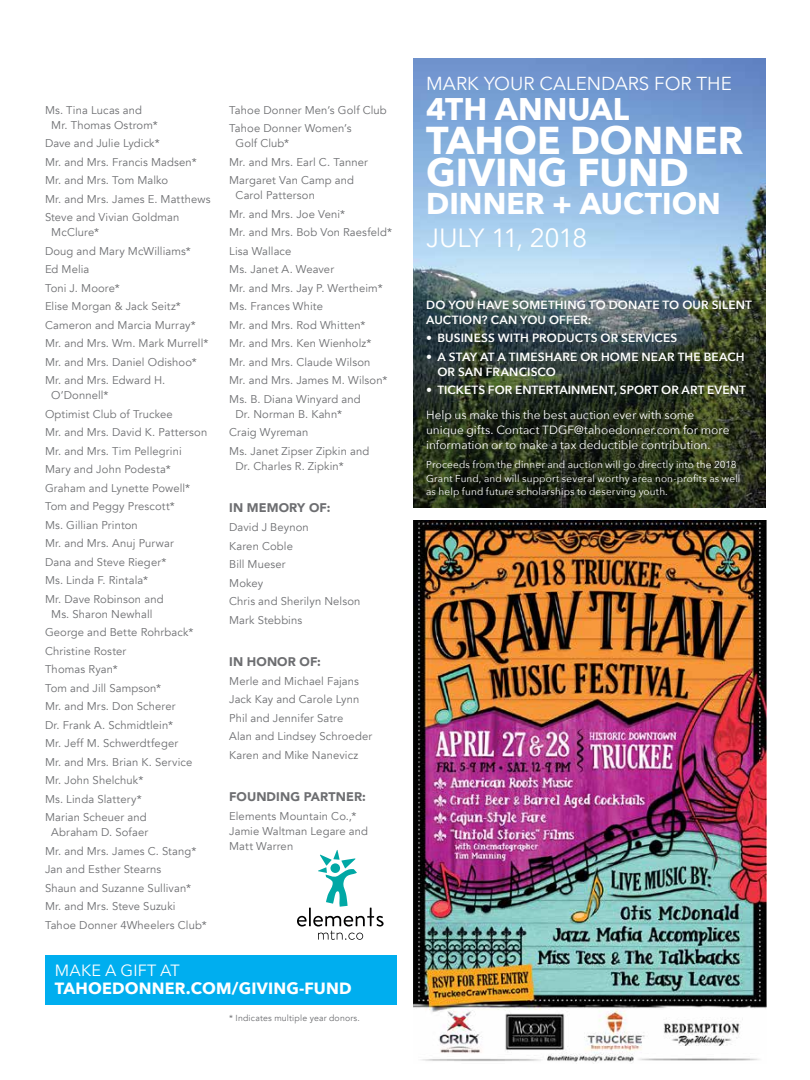
<style>
.page{position:relative;width:810px;height:1080px;background:#fff}
.page>*{position:absolute;margin:0;border:0;box-sizing:border-box;transform-origin:0 0}
.t1{font:700 38.75px/32.5px "Avenir Next";color:#fff}
.t2{font:700 31.25px "Avenir Next";color:#fff}
.t3{font:700 30px "Avenir Next";color:#fff}
.t4{font:26.25px "Avenir Next";letter-spacing:-.045em;color:#fff}
.t5{font:18.75px "Avenir Next";color:#fff}
.t6{font:700 16.25px "Avenir Next";letter-spacing:.01em;color:#fff}
.t7{font:16.25px "Avenir Next";letter-spacing:.01em;color:#fff}
.t8{font:900 12.5px "Avenir";letter-spacing:.005em;color:#6d6e71}
.t9{font:600 11.88px/15px "Avenir Next";letter-spacing:.015em;color:#fff}
.t10{font:11.88px/15px "Avenir Next";letter-spacing:-.005em;color:#fff}
.t11{font:11.25px/18.5px "Avenir";letter-spacing:.01em;color:#6d6e71}
.t12{font:10px/13.8px "Avenir Next";letter-spacing:.015em;color:#fff}
.t13{font:8.75px "Avenir";letter-spacing:.02em;color:#6d6e71}
</style>
<div class="page">
<img style="left:414px;top:59px;width:352px;height:217px">
<img style="left:413px;top:276px;width:353px;height:231px">
<div style="left:45px;top:955px;width:352px;height:49px;background:#00aeef"></div>
<svg style="left:297px;top:850px;width:87px;height:90px"></svg>
<img style="left:413px;top:521px;width:353px;height:543px">
<p class="t11" style="left:51px;top:103px;width:108px;line-height:15px;text-indent:-6px">Ms. Tina Lucas and<br>Mr. Thomas Ostrom*</p>
<p class="t11" style="left:45px;top:134px;width:167px">Dave and Julie Lydick*<br>Mr. and Mrs. Francis Madsen*<br>Mr. and Mrs. Tom Malko<br>Mr. and Mrs. James E. Matthews<br>Steve and Vivian Goldman</p>
<p class="t11" style="left:45px;top:223px;width:165px;text-indent:6px">McClure*<br>Doug and Mary McWilliams*<br>Ed Melia<br>Toni J. Moore*<br>Elise Morgan &amp; Jack Seitz*<br>Cameron and Marcia Murray*<br>Mr. and Mrs. Wm. Mark Murrell*<br>Mr. and Mrs. Daniel Odishoo*<br>Mr. and Mrs. Edward H.</p>
<p class="t11" style="left:45px;top:386px;width:164px;text-indent:6px">O’Donnell*<br>Optimist Club of Truckee<br>Mr. and Mrs. David K. Patterson<br>Mr. and Mrs. Tim Pellegrini<br>Mary and John Podesta*<br>Graham and Lynette Powell*<br>Tom and Peggy Prescott*<br>Ms. Gillian Printon<br>Mr. and Mrs. Anuj Purwar<br>Dana and Steve Rieger*<br>Ms. Linda F. Rintala*<br>Mr. Dave Robinson and</p>
<p class="t11" style="left:45px;top:605px;width:150px;text-indent:6px">Ms. Sharon Newhall<br>George and Bette Rohrback*<br>Christine Roster<br>Thomas Ryan*<br>Tom and Jill Sampson*<br>Mr. and Mrs. Don Scherer<br>Dr. Frank A. Schmidtlein*<br>Mr. Jeff M. Schwerdtfeger<br>Mr. and Mrs. Brian K. Service<br>Mr. John Shelchuk*<br>Ms. Linda Slattery*<br>Marian Scheuer and</p>
<p class="t11" style="left:45px;top:824px;width:163px;text-indent:6px">Abraham D. Sofaer<br>Mr. and Mrs. James C. Stang*<br>Jan and Esther Stearns<br>Shaun and Suzanne Sullivan*<br>Mr. and Mrs. Steve Suzuki<br>Tahoe Donner 4Wheelers Club*</p>
<p class="t11" style="left:229px;top:101px;width:159px">Tahoe Donner Men’s Golf Club<br>Tahoe Donner Women’s</p>
<p class="t11" style="left:229px;top:134px;width:140px;text-indent:6px">Golf Club*<br>Mr. and Mrs. Earl C. Tanner<br>Margaret Van Camp and</p>
<p class="t11" style="left:229px;top:186px;width:164px;text-indent:6px">Carol Patterson<br>Mr. and Mrs. Joe Veni*<br>Mr. and Mrs. Bob Von Raesfeld*<br>Lisa Wallace<br>Ms. Janet A. Weaver<br>Mr. and Mrs. Jay P. Wertheim*<br>Ms. Frances White<br>Mr. and Mrs. Rod Whitten*<br>Mr. and Mrs. Ken Wienholz*<br>Mr. and Mrs. Claude Wilson<br>Mr. and Mrs. James M. Wilson*<br>Ms. B. Diana Winyard and</p>
<p class="t11" style="left:229px;top:405px;width:142px;text-indent:6px">Dr. Norman B. Kahn*<br>Craig Wyreman<br>Ms. Janet Zipser Zipkin and</p>
<p class="t11" style="left:235px;top:457px;width:110px">Dr. Charles R. Zipkin*</p>
<p class="t8" style="left:229px;top:500px;width:103px">IN MEMORY OF:</p>
<p class="t11" style="left:229px;top:518px;width:133px">David J Beynon<br>Karen Coble<br>Bill Mueser<br>Mokey<br>Chris and Sherilyn Nelson<br>Mark Stebbins</p>
<p class="t8" style="left:229px;top:654px;width:93px">IN HONOR OF:</p>
<p class="t11" style="left:229px;top:672px;width:144px">Merle and Michael Fajans<br>Jack Kay and Carole Lynn<br>Phil and Jennifer Satre<br>Alan and Lindsey Schroeder<br>Karen and Mike Nanevicz</p>
<p class="t8" style="left:229px;top:789px;width:138px">FOUNDING PARTNER:</p>
<p class="t11" style="left:229px;top:809px;width:140px;line-height:15px">Elements Mountain Co.,*<br>Jamie Waltman Legare and<br>Matt Warren</p>
<h3 class="t7" style="left:55px;top:960px;width:126px">MAKE A GIFT AT</h3>
<h3 class="t6" style="left:55px;top:978px;width:298px">TAHOEDONNER.COM/GIVING-FUND</h3>
<p class="t13" style="left:229px;top:1013px;width:132px">* Indicates multiple year donors.</p>
<h3 class="t5" style="left:426px;top:71px;width:307px">MARK YOUR CALENDARS FOR THE</h3>
<h2 class="t2" style="left:426px;top:89px;width:205px">4TH ANNUAL</h2>
<h1 class="t1" style="left:426px;top:125px;width:319px">TAHOE DONNER<br>GIVING FUND</h1>
<h3 class="t3" style="left:426px;top:184px;width:296px">DINNER + AUCTION</h3>
<h3 class="t4" style="left:426px;top:221px;width:163px">JULY 11, 2018</h3>
<p class="t9" style="left:426px;top:297px;width:327px">DO YOU HAVE SOMETHING TO DONATE TO OUR SILENT<br>AUCTION? CAN YOU OFFER:</p>
<p class="t9" style="left:426px;top:331px;width:253px">• BUSINESS WITH PRODUCTS OR SERVICES</p>
<p class="t9" style="left:437px;top:349px;width:309px;text-indent:-11px">• A STAY AT A TIMESHARE OR HOME NEAR THE BEACH<br>OR SAN FRANCISCO</p>
<p class="t9" style="left:426px;top:383px;width:321px">• TICKETS FOR ENTERTAINMENT, SPORT OR ART EVENT</p>
<p class="t10" style="left:426px;top:407px;width:305px">Help us make this the best auction ever with some unique gifts. Contact TDGF@tahoedonner.com for more information or to make a tax deductible contribution.</p>
<p class="t12" style="left:426px;top:458px;width:316px">Proceeds from the dinner and auction will go directly into the 2018<br>Grant Fund, and will support several worthy area non-profits as well as help fund future scholarships to deserving youth.</p>
</div>
